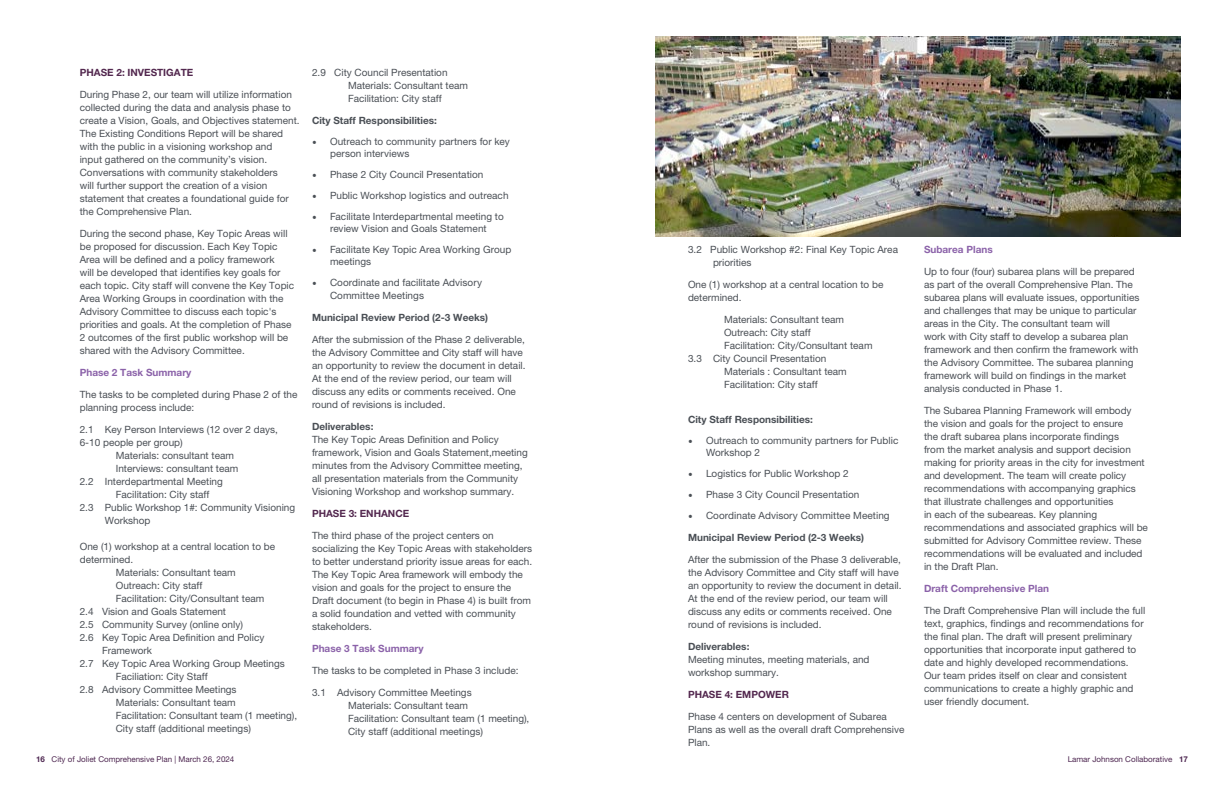
<style>
.page{position:relative;width:1224px;height:792px;background:#fff}
.page>*{position:absolute;margin:0;border:0;box-sizing:border-box;transform-origin:0 0}
.t1{font:10px/13px "Helvetica Neue LT Pro";color:#4a4f55}
.t2{font:700 10px "Helvetica Neue LT Pro";color:#4a4f55}
.t3{font:700 10px "Helvetica Neue LT Pro";color:#8b62a9}
.t4{font:700 10px "Helvetica Neue LT Pro";color:#53284f}
.t5{font:8px "Helvetica Neue LT Pro";color:#4e2751}
.s1{font-family:"Minion Pro";font-size:12px}
.s2{font-weight:700}
</style>
<div class="page">
<img style="left:655px;top:36px;width:526px;height:201px">
<p class="t4" style="left:80px;top:66px;width:115px">PHASE 2: INVESTIGATE</p>
<p class="t1" style="left:80px;top:87px;width:221px">During Phase 2, our team will utilize information collected during the data and analysis phase to create a Vision, Goals, and Objectives statement.<br>The Existing Conditions Report will be shared with the public in a visioning workshop and<br>input gathered on the community’s vision.<br>Conversations with community stakeholders<br>will further support the creation of a vision statement that creates a foundational guide for the Comprehensive Plan.</p>
<p class="t1" style="left:80px;top:226px;width:216px">During the second phase, Key Topic Areas will be proposed for discussion. Each Key Topic Area will be defined and a policy framework<br>will be developed that identifies key goals for each topic. City staff will convene the Key Topic Area Working Groups in coordination with the Advisory Committee to discuss each topic's priorities and goals. At the completion of Phase 2 outcomes of the first public workshop will be shared with the Advisory Committee.</p>
<p class="t3" style="left:80px;top:366px;width:113px">Phase 2 Task Summary</p>
<p class="t1" style="left:80px;top:387px;width:219px">The tasks to be completed during Phase 2 of the planning process include:</p>
<p class="t1" style="left:80px;top:422px;width:200px">2.1 Key Person Interviews (12 over 2 days,</p>
<p class="t1" style="left:80px;top:435px;width:104px">6-10 people per group)</p>
<p class="t1" style="left:116px;top:448px;width:120px">Materials: consultant team</p>
<p class="t1" style="left:116px;top:461px;width:124px">Interviews: consultant team</p>
<p class="t1" style="left:80px;top:474px;width:145px">2.2 Interdepartmental Meeting</p>
<p class="t1" style="left:116px;top:487px;width:95px">Facilitation: City staff</p>
<p class="t1" style="left:80px;top:500px;width:217px">2.3 Public Workshop 1#: Community Visioning</p>
<p class="t1" style="left:105px;top:513px;width:47px">Workshop</p>
<p class="t1" style="left:80px;top:540px;width:197px">One (1) workshop at a central location to be</p>
<p class="t1" style="left:80px;top:553px;width:55px">determined.</p>
<p class="t1" style="left:116px;top:566px;width:122px">Materials: Consultant team</p>
<p class="t1" style="left:116px;top:579px;width:88px">Outreach: City staff</p>
<p class="t1" style="left:116px;top:592px;width:150px">Facilitation: City/Consultant team</p>
<p class="t1" style="left:80px;top:605px;width:148px">2.4 Vision and Goals Statement</p>
<p class="t1" style="left:80px;top:618px;width:165px">2.5 Community Survey (online only)</p>
<p class="t1" style="left:80px;top:631px;width:186px">2.6 Key Topic Area Definition and Policy</p>
<p class="t1" style="left:102px;top:644px;width:52px">Framework</p>
<p class="t1" style="left:80px;top:657px;width:207px">2.7 Key Topic Area Working Group Meetings</p>
<p class="t1" style="left:116px;top:670px;width:94px">Faciliation: City Staff</p>
<p class="t1" style="left:80px;top:683px;width:158px">2.8 Advisory Committee Meetings</p>
<p class="t1" style="left:116px;top:696px;width:122px">Materials: Consultant team</p>
<p class="t1" style="left:116px;top:709px;width:183px">Facilitation: Consultant team (1 meeting),</p>
<p class="t1" style="left:116px;top:722px;width:137px">City staff (additional meetings)</p>
<p class="t1" style="left:348px;top:65px;width:122px;text-indent:-36px">2.9 City Council Presentation<br>Materials: Consultant team<br>Facilitation: City staff</p>
<p class="t2" style="left:312px;top:114px;width:126px">City Staff Responsibilities:</p>
<p class="t1" style="left:330px;top:135px;width:181px;line-height:12px;text-indent:-18px"><span class="s1">•</span> Outreach to community partners for key person interviews</p>
<p class="t1" style="left:312px;top:167px;width:173px"><span class="s1">•</span> Phase 2 City Council Presentation</p>
<p class="t1" style="left:312px;top:188px;width:198px"><span class="s1">•</span> Public Workshop logistics and outreach</p>
<p class="t1" style="left:312px;top:210px;width:193px;line-height:12px;text-align:center"><span class="s1">•</span> Facilitate Interdepartmental meeting to review Vision and Goals Statement</p>
<p class="t1" style="left:330px;top:243px;width:183px;line-height:12px;text-indent:-18px"><span class="s1">•</span> Facilitate Key Topic Area Working Group meetings</p>
<p class="t1" style="left:330px;top:275px;width:154px;text-indent:-18px"><span class="s1">•</span> Coordinate and facilitate Advisory<br>Committee Meetings</p>
<p class="t2" style="left:312px;top:311px;width:178px">Municipal Review Period (2-3 Weeks)</p>
<p class="t1" style="left:312px;top:332px;width:215px">After the submission of the Phase 2 deliverable, the Advisory Committee and City staff will have an opportunity to review the document in detail.<br>At the end of the review period, our team will discuss any edits or comments received. One round of revisions is included.</p>
<p class="t2" style="left:312px;top:420px;width:63px">Deliverables:</p>
<p class="t1" style="left:312px;top:432px;width:217px">The Key Topic Areas Definition and Policy framework, Vision and Goals Statement,meeting minutes from the Advisory Committee meeting, all presentation materials from the Community Visioning Workshop and workshop summary.</p>
<p class="t4" style="left:312px;top:507px;width:99px">PHASE 3: ENHANCE</p>
<p class="t1" style="left:312px;top:528px;width:222px">The third phase of the project centers on socializing the Key Topic Areas with stakeholders to better understand priority issue areas for each.<br>The Key Topic Area framework will embody the vision and goals for the project to ensure the Draft document (to begin in Phase 4) is built from a solid foundation and vetted with community stakeholders.</p>
<p class="t3" style="left:312px;top:642px;width:113px">Phase 3 Task Summary</p>
<p class="t1" style="left:312px;top:663px;width:208px">The tasks to be completed in Phase 3 include:</p>
<p class="t1" style="left:348px;top:685px;width:183px;text-indent:-36px">3.1 Advisory Committee Meetings<br>Materials: Consultant team<br>Facilitation: Consultant team (1 meeting), City staff (additional meetings)</p>
<p class="t1" style="left:713px;top:243px;width:187px;text-indent:-25px">3.2 Public Workshop #2: Final Key Topic Area priorities</p>
<p class="t1" style="left:688px;top:278px;width:197px">One (1) workshop at a central location to be determined.</p>
<p class="t1" style="left:724px;top:313px;width:122px">Materials: Consultant team</p>
<p class="t1" style="left:724px;top:326px;width:88px">Outreach: City staff</p>
<p class="t1" style="left:724px;top:339px;width:150px">Facilitation: City/Consultant team</p>
<p class="t1" style="left:688px;top:352px;width:140px">3.3 City Council Presentation</p>
<p class="t1" style="left:724px;top:365px;width:124px">Materials : Consultant team</p>
<p class="t1" style="left:724px;top:378px;width:95px">Facilitation: City staff</p>
<p class="t2" style="left:688px;top:413px;width:126px">City Staff Responsibilities:</p>
<p class="t1" style="left:706px;top:434px;width:194px;line-height:12px;text-indent:-18px"><span class="s1">•</span> Outreach to community partners for Public<br>Workshop 2</p>
<p class="t1" style="left:688px;top:467px;width:162px"><span class="s1">•</span> Logistics for Public Workshop 2</p>
<p class="t1" style="left:688px;top:488px;width:173px"><span class="s1">•</span> Phase 3 City Council Presentation</p>
<p class="t1" style="left:688px;top:509px;width:203px"><span class="s1">•</span> Coordinate Advisory Committee Meeting</p>
<p class="t2" style="left:688px;top:531px;width:178px">Municipal Review Period (2-3 Weeks)</p>
<p class="t1" style="left:688px;top:553px;width:215px">After the submission of the Phase 3 deliverable, the Advisory Committee and City staff will have an opportunity to review the document in detail.<br>At the end of the review period, our team will discuss any edits or comments received. One round of revisions is included.</p>
<p class="t2" style="left:688px;top:640px;width:63px">Deliverables:</p>
<p class="t1" style="left:688px;top:653px;width:183px">Meeting minutes, meeting materials, and workshop summary.</p>
<p class="t4" style="left:688px;top:688px;width:102px">PHASE 4: EMPOWER</p>
<p class="t1" style="left:688px;top:710px;width:218px">Phase 4 centers on development of Subarea<br>Plans as well as the overall draft Comprehensive<br>Plan.</p>
<p class="t3" style="left:924px;top:243px;width:70px">Subarea Plans</p>
<p class="t1" style="left:924px;top:265px;width:217px">Up to four (four) subarea plans will be prepared as part of the overall Comprehensive Plan. The subarea plans will evaluate issues, opportunities and challenges that may be unique to particular areas in the City. The consultant team will<br>work with City staff to develop a subarea plan framework and then confirm the framework with the Advisory Committee. The subarea planning framework will build on findings in the market analysis conducted in Phase 1.</p>
<p class="t1" style="left:924px;top:404px;width:226px">The Subarea Planning Framework will embody the vision and goals for the project to ensure<br>the draft subarea plans incorporate findings<br>from the market analysis and support decision making for priority areas in the city for investment and development. The team will create policy recommendations with accompanying graphics that illustrate challenges and opportunities<br>in each of the subeareas. Key planning recommendations and associated graphics will be submitted for Advisory Committee review. These recommendations will be evaluated and included in the Draft Plan.</p>
<p class="t3" style="left:924px;top:582px;width:127px">Draft Comprehensive Plan</p>
<p class="t1" style="left:924px;top:604px;width:223px">The Draft Comprehensive Plan will include the full text, graphics, findings and recommendations for the final plan. The draft will present preliminary opportunities that incorporate input gathered to date and highly developed recommendations.<br>Our team prides itself on clear and consistent communications to create a highly graphic and user friendly document.</p>
<p class="t5" style="left:36px;top:754px;width:200px"><span class="s2">16</span> City of Joliet Comprehensive Plan | March 26, 2024</p>
<p class="t5" style="left:1068px;top:754px;width:122px">Lamar Johnson Collaborative <span class="s2">17</span></p>
</div>
